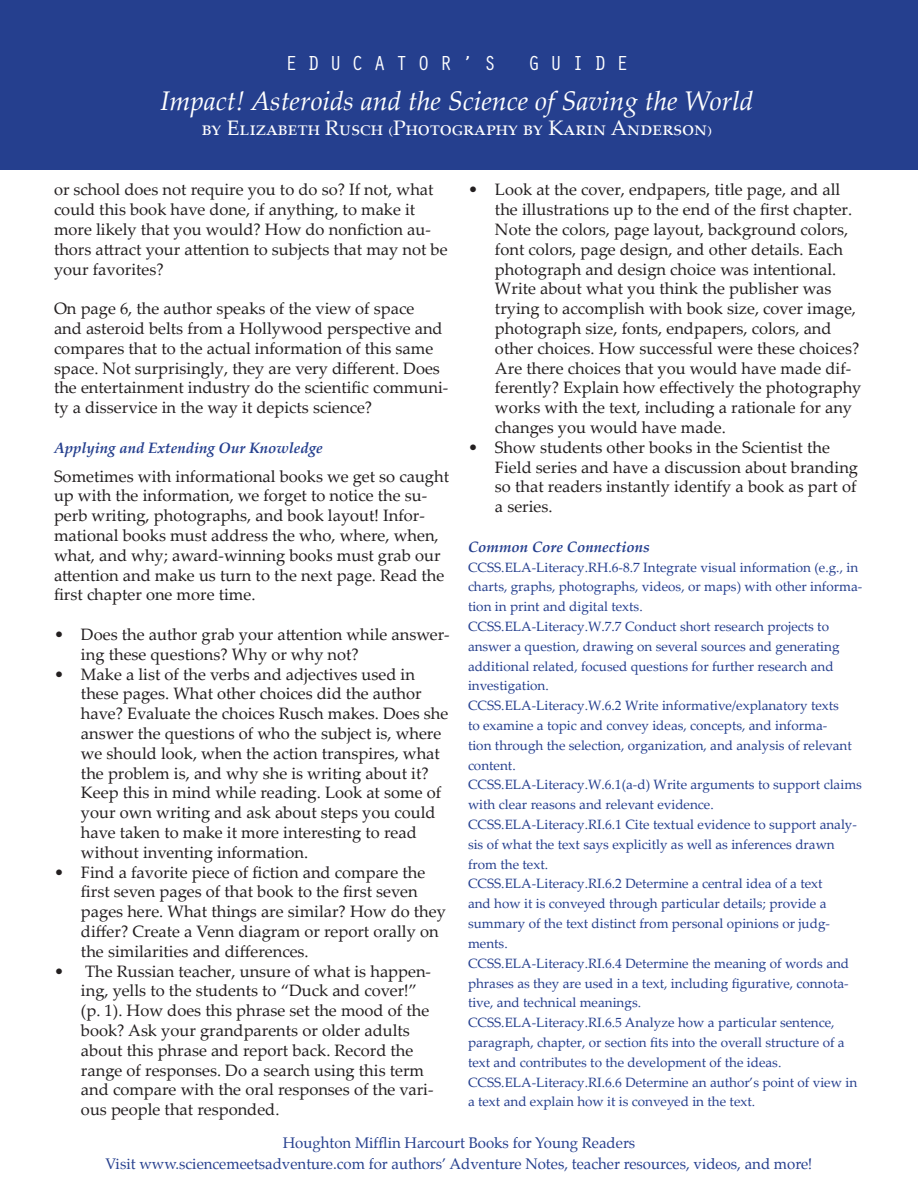
<style>
.page{position:relative;width:918px;height:1188px;background:#fff}
.page>*{position:absolute;margin:0;border:0;box-sizing:border-box;transform-origin:0 0}
.t1{font:italic 27px "Palatino Linotype";color:#fff}
.t2{font:21px "Palatino Linotype";color:#fff}
.t3{font:21px "Orator Std";letter-spacing:.45em;color:#fff}
.t4{font:16.5px/19.8px "Palatino Linotype";color:#231f20}
.t5{font:15px/21px "Palatino";color:#253f8e;text-align:center}
.t6{font:italic 700 15px "Palatino Linotype";color:#253f8e}
.t7{font:13.5px/19.8px "Palatino Linotype";color:#253f8e}
</style>
<div class="page">
<div style="left:0;top:0;width:918px;height:169px;background:#253f8e"></div>
<p class="t3" style="left:285px;top:48px;width:213px">EDUCATOR’S</p>
<p class="t3" style="left:528px;top:48px;width:102px">GUIDE</p>
<h1 class="t1" style="left:160px;top:82px;width:594px">Impact! Asteroids and the Science of Saving the World</h1>
<p class="t2" style="left:202px;top:113px;width:512px">by Elizabeth Rusch (Photography by Karin Anderson)</p>
<p class="t4" style="left:54px;top:179px;width:395px">or school does not require you to do so? If not, what could this book have done, if anything, to make it more likely that you would? How do nonfiction au&shy;thors attract your attention to subjects that may not be your favorites?</p>
<p class="t4" style="left:54px;top:298px;width:396px">On page 6, the author speaks of the view of space<br>and asteroid belts from a Hollywood perspective and compares that to the actual information of this same space. Not surprisingly, they are very different. Does the entertainment industry do the scientific communi&shy;ty a disservice in the way it depicts science?</p>
<p class="t6" style="left:54px;top:437px;width:270px">Applying and Extending Our Knowledge</p>
<p class="t4" style="left:54px;top:465px;width:397px">Sometimes with informational books we get so caught up with the information, we forget to notice the su&shy;perb writing, photographs, and book layout! Infor&shy;mational books must address the who, where, when, what, and why; award-winning books must grab our attention and make us turn to the next page. Read the first chapter one more time.</p>
<p class="t4" style="left:81px;top:624px;width:370px;text-indent:-27px">• Does the author grab your attention while answer&shy;ing these questions? Why or why not?</p>
<p class="t4" style="left:81px;top:663px;width:369px;text-indent:-27px">• Make a list of the verbs and adjectives used in these pages. What other choices did the author have? Evaluate the choices Rusch makes. Does she answer the questions of who the subject is, where we should look, when the action transpires, what the problem is, and why she is writing about it?<br>Keep this in mind while reading. Look at some of your own writing and ask about steps you could have taken to make it more interesting to read without inventing information.</p>
<p class="t4" style="left:81px;top:861px;width:366px;text-indent:-27px">• Find a favorite piece of fiction and compare the first seven pages of that book to the first seven pages here. What things are similar? How do they differ? Create a Venn diagram or report orally on the similarities and differences.</p>
<p class="t4" style="left:81px;top:960px;width:354px;text-indent:-27px">• The Russian teacher, unsure of what is happen&shy;ing, yells to the students to “Duck and cover!” (p. 1). How does this phrase set the mood of the book? Ask your grandparents or older adults about this phrase and report back. Record the range of responses. Do a search using this term and compare with the oral responses of the vari&shy;ous people that responded.</p>
<p class="t4" style="left:495px;top:179px;width:368px;text-indent:-27px">• Look at the cover, endpapers, title page, and all the illustrations up to the end of the first chapter.<br>Note the colors, page layout, background colors, font colors, page design, and other details. Each photograph and design choice was intentional.<br>Write about what you think the publisher was trying to accomplish with book size, cover image, photograph size, fonts, endpapers, colors, and other choices. How successful were these choices?<br>Are there choices that you would have made dif&shy;ferently? Explain how effectively the photography works with the text, including a rationale for any changes you would have made.</p>
<p class="t4" style="left:495px;top:437px;width:365px;text-indent:-27px">• Show students other books in the Scientist the Field series and have a discussion about branding so that readers instantly identify a book as part of a series.</p>
<p class="t6" style="left:468px;top:536px;width:183px">Common Core Connections</p>
<p class="t7" style="left:468px;top:557px;width:396px">CCSS.ELA-Literacy.RH.6-8.7 Integrate visual information (e.g., in charts, graphs, photographs, videos, or maps) with other informa&shy;tion in print and digital texts.<br>CCSS.ELA-Literacy.W.7.7 Conduct short research projects to answer a question, drawing on several sources and generating additional related, focused questions for further research and investigation.<br>CCSS.ELA-Literacy.W.6.2 Write informative/explanatory texts<br>to examine a topic and convey ideas, concepts, and informa-<br>tion through the selection, organization, and analysis of relevant content.<br>CCSS.ELA-Literacy.W.6.1(a-d) Write arguments to support claims with clear reasons and relevant evidence.<br>CCSS.ELA-Literacy.RI.6.1 Cite textual evidence to support analy&shy;sis of what the text says explicitly as well as inferences drawn from the text.<br>CCSS.ELA-Literacy.RI.6.2 Determine a central idea of a text<br>and how it is conveyed through particular details; provide a summary of the text distinct from personal opinions or judg&shy;ments.<br>CCSS.ELA-Literacy.RI.6.4 Determine the meaning of words and phrases as they are used in a text, including figurative, connota&shy;tive, and technical meanings.<br>CCSS.ELA-Literacy.RI.6.5 Analyze how a particular sentence, paragraph, chapter, or section fits into the overall structure of a text and contributes to the development of the ideas.<br>CCSS.ELA-Literacy.RI.6.6 Determine an author’s point of view in a text and explain how it is conveyed in the text.</p>
<p class="t5" style="left:106px;top:1133px;width:708px">Houghton Mifflin Harcourt Books for Young Readers<br>Visit www.sciencemeetsadventure.com for authors’ Adventure Notes, teacher resources, videos, and more!</p>
</div>
